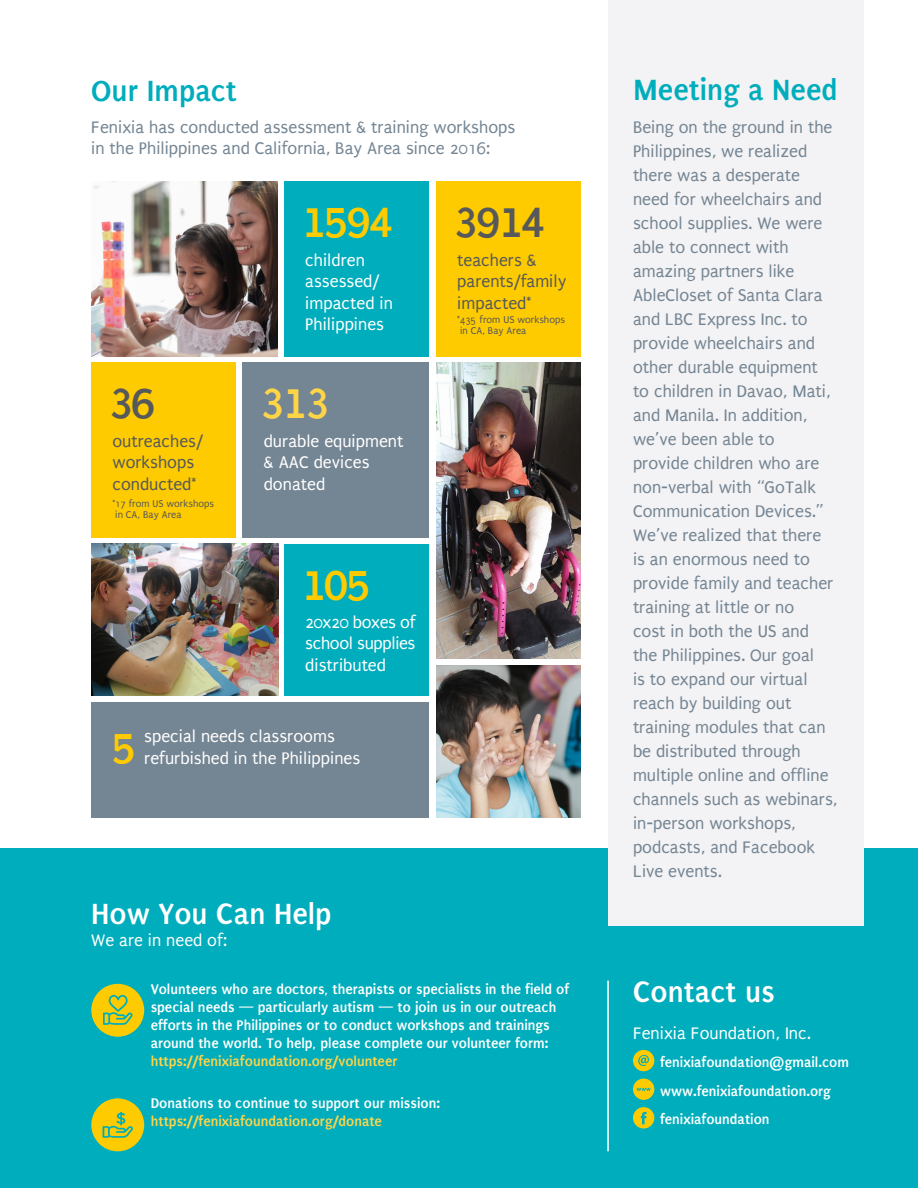
<style>
.page{position:relative;width:918px;height:1188px;background:#fff}
.page>*{position:absolute;margin:0;border:0;box-sizing:border-box;transform-origin:0 0}
.t1{font:700 45px "Puritan";color:#fecb00}
.t2{font:700 45px "Puritan";color:#57585a}
.t3{font:700 45px "Puritan";color:#ffd548}
.t4{font:700 31.5px "Puritan";color:#fff}
.t5{font:700 31.5px "Puritan";color:#00adbc}
.t6{font:18px/24px "Puritan";color:#748593}
.t7{font:18px/21.6px "Puritan";color:#fff}
.t8{font:18px/21.6px "Puritan";color:#57585a}
.t9{font:700 15px/18px "Puritan";color:#fff}
.t10{font:10.5px/10.5px "Puritan";color:#57585a}
.s1{color:#ffd548}
</style>
<div class="page">
<div style="left:0;top:848px;width:918px;height:340px;background:#00adbc"></div>
<img style="left:91px;top:181px;width:187px;height:176px">
<img style="left:436px;top:363px;width:145px;height:295px">
<div style="left:284px;top:181px;width:145px;height:176px;background:#00adbc"></div>
<div style="left:284px;top:544px;width:145px;height:152px;background:#00adbc"></div>
<div style="left:91px;top:702px;width:338px;height:115px;background:#748593"></div>
<div style="left:436px;top:181px;width:145px;height:176px;background:#fecb00"></div>
<div style="left:91px;top:363px;width:145px;height:175px;background:#fecb00"></div>
<div style="left:243px;top:363px;width:186px;height:175px;background:#748593"></div>
<img style="left:91px;top:544px;width:188px;height:152px">
<img style="left:436px;top:666px;width:145px;height:151px">
<div style="left:608px;top:0;width:256px;height:926px;background:#f3f2f4"></div>
<div style="left:91px;top:984px;width:53px;height:53px;background:#fecb00;border-radius:50%"></div>
<svg style="left:103px;top:995px;width:30px;height:30px"></svg>
<div style="left:91px;top:1098px;width:53px;height:53px;background:#fecb00;border-radius:50%"></div>
<svg style="left:103px;top:1112px;width:30px;height:26px"></svg>
<hr style="left:607px;top:981px;width:2px;height:170px;background:#fff">
<svg style="left:633px;top:1107px;width:21px;height:22px"></svg>
<svg style="left:633px;top:1050px;width:21px;height:21px"></svg>
<svg style="left:633px;top:1079px;width:21px;height:21px"></svg>
<p class="t5" style="left:91px;top:73px;width:147px">Our Impact</p>
<p class="t6" style="left:91px;top:116px;width:426px;line-height:21.6px">Fenixia has conducted assessment &amp; training workshops in the Philippines and California, Bay Area since 2016:</p>
<p class="t1" style="left:302px;top:198px;width:91px">1594</p>
<p class="t7" style="left:305px;top:249px;width:89px">children assessed/ impacted in<br>Philippines</p>
<p class="t2" style="left:109px;top:379px;width:46px">36</p>
<p class="t3" style="left:261px;top:379px;width:69px">313</p>
<p class="t8" style="left:112px;top:430px;width:92px">outreaches/ workshops conducted*</p>
<p class="t7" style="left:264px;top:430px;width:141px">durable equipment &amp; AAC devices donated</p>
<p class="t10" style="left:112px;top:499px;width:103px">*17 from US workshops in CA, Bay Area</p>
<p class="t1" style="left:302px;top:560px;width:69px">105</p>
<p class="t7" style="left:305px;top:611px;width:112px;text-align:justify">20x20 boxes of school supplies distributed</p>
<p class="t1" style="left:112px;top:724px;width:24px">5</p>
<p class="t7" style="left:144px;top:726px;width:218px">special needs classrooms refurbished in the Philippines</p>
<p class="t2" style="left:454px;top:198px;width:91px">3914</p>
<p class="t8" style="left:457px;top:249px;width:111px">teachers &amp; parents/family impacted*</p>
<p class="t10" style="left:457px;top:315px;width:109px">*435 from US workshops in CA, Bay Area</p>
<p class="t4" style="left:91px;top:897px;width:242px">How You Can Help</p>
<p class="t7" style="left:91px;top:930px;width:138px">We are in need of:</p>
<p class="t9" style="left:151px;top:980px;width:420px">Volunteers who are doctors, therapists or specialists in the field of special needs — particularly autism — to join us in our outreach efforts in the Philippines or to conduct workshops and trainings around the world. To help, please complete our volunteer form: <span class="s1">https://fenixiafoundation.org/volunteer</span></p>
<p class="t9" style="left:151px;top:1095px;width:291px">Donations to continue to support our mission: <span class="s1">https://fenixiafoundation.org/donate</span></p>
<p class="t5" style="left:633px;top:73px;width:206px">Meeting a Need</p>
<p class="t6" style="left:633px;top:115px;width:201px">Being on the ground in the<br>Philippines, we realized there was a desperate need for wheelchairs and school supplies. We were able to connect with amazing partners like<br>AbleCloset of Santa Clara and LBC Express Inc. to provide wheelchairs and other durable equipment to children in Davao, Mati, and Manila. In addition, we’ve been able to provide children who are non-verbal with “GoTalk<br>Communication Devices.”</p>
<p class="t6" style="left:633px;top:523px;width:206px">We’ve realized that there is an enormous need to provide family and teacher training at little or no<br>cost in both the US and the Philippines. Our goal<br>is to expand our virtual reach by building out training modules that can be distributed through multiple online and offline channels such as webinars, in-person workshops, podcasts, and Facebook<br>Live events.</p>
<p class="t4" style="left:633px;top:975px;width:144px">Contact us</p>
<p class="t7" style="left:633px;top:1022px;width:179px">Fenixia Foundation, Inc.</p>
<p class="t9" style="left:660px;top:1054px;width:191px">fenixiafoundation@gmail.com</p>
<p class="t9" style="left:660px;top:1082px;width:172px">www.fenixiafoundation.org</p>
<p class="t9" style="left:660px;top:1111px;width:111px">fenixiafoundation</p>
</div>
